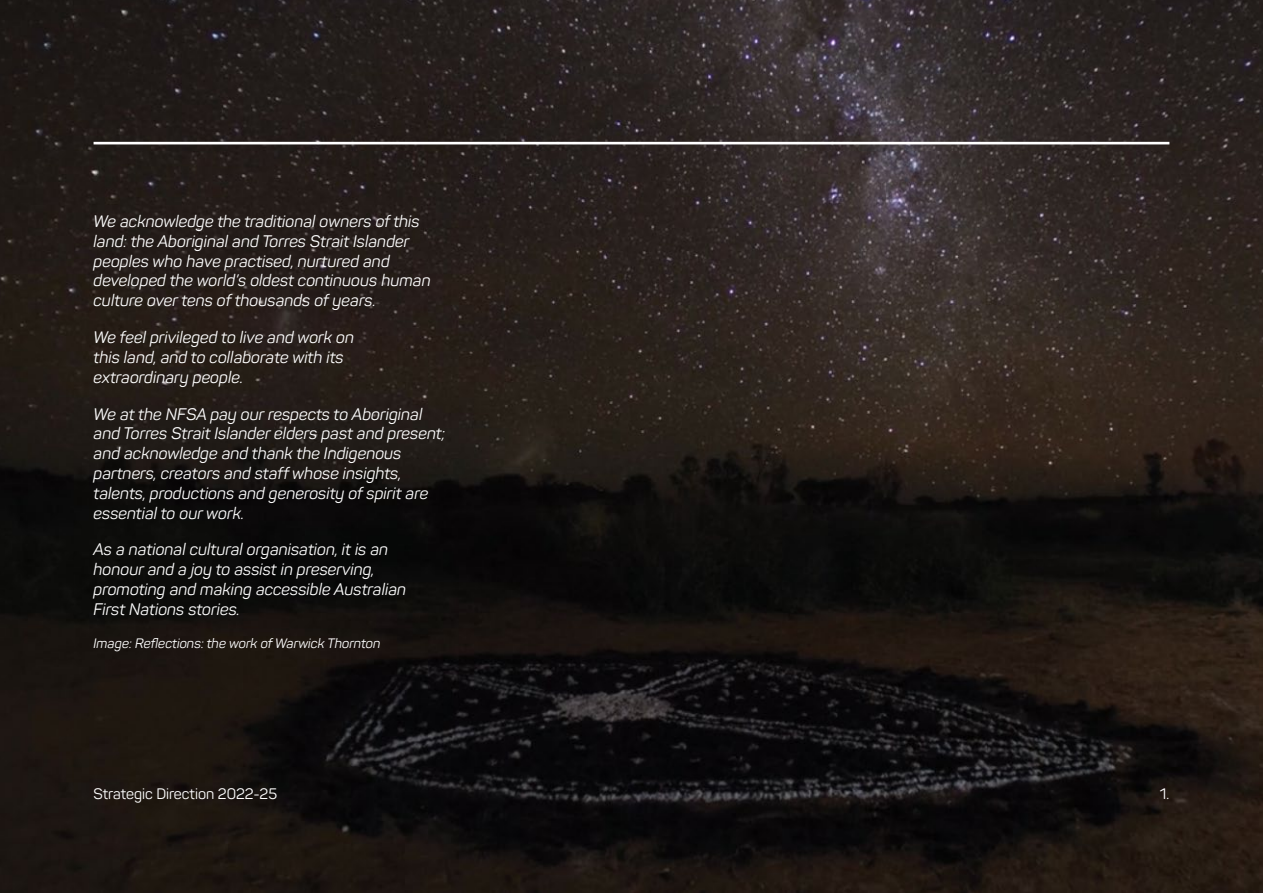
<style>
.page{position:relative;width:1263px;height:893px;background:#fff}
.page>*{position:absolute;margin:0;border:0;box-sizing:border-box;transform-origin:0 0}
.Base_Para_Style_-_11{font:italic 16.5px/19.8px "Panton";color:#fff}
.t1{font:15px "Panton";color:#fff}
.Base_Para_Style_-_11-2{font:italic 13.5px "Panton";color:#fff}
</style>
<div class="page">
<img style="left:0;top:0;width:1263px;height:893px">
<hr style="left:94px;top:142px;width:1075px;height:2px;background:#fff">
<p class="Base_Para_Style_-_11" style="left:94px;top:211px;width:339px">We acknowledge the traditional owners of this land: the Aboriginal and Torres Strait Islander peoples who have practised, nurtured and developed the world’s oldest continuous human culture over tens of thousands of years.</p>
<p class="Base_Para_Style_-_11" style="left:94px;top:327px;width:262px">We feel privileged to live and work on this land, and to collaborate with its extraordinary people.</p>
<p class="Base_Para_Style_-_11" style="left:94px;top:404px;width:353px">We at the NFSA pay our respects to Aboriginal and Torres Strait Islander elders past and present; and acknowledge and thank the Indigenous partners, creators and staff whose insights, talents, productions and generosity of spirit are essential to our work.</p>
<p class="Base_Para_Style_-_11" style="left:94px;top:539px;width:314px">As a national cultural organisation, it is an honour and a joy to assist in preserving, promoting and making accessible Australian First Nations stories.</p>
<p class="Base_Para_Style_-_11-2" style="left:94px;top:635px;width:289px">Image: Reflections: the work of Warwick Thornton</p>
<p class="t1" style="left:94px;top:784px;width:185px">Strategic Direction 2022-25</p>
<p class="t1" style="left:1160px;top:784px;width:11px">1.</p>
</div>
